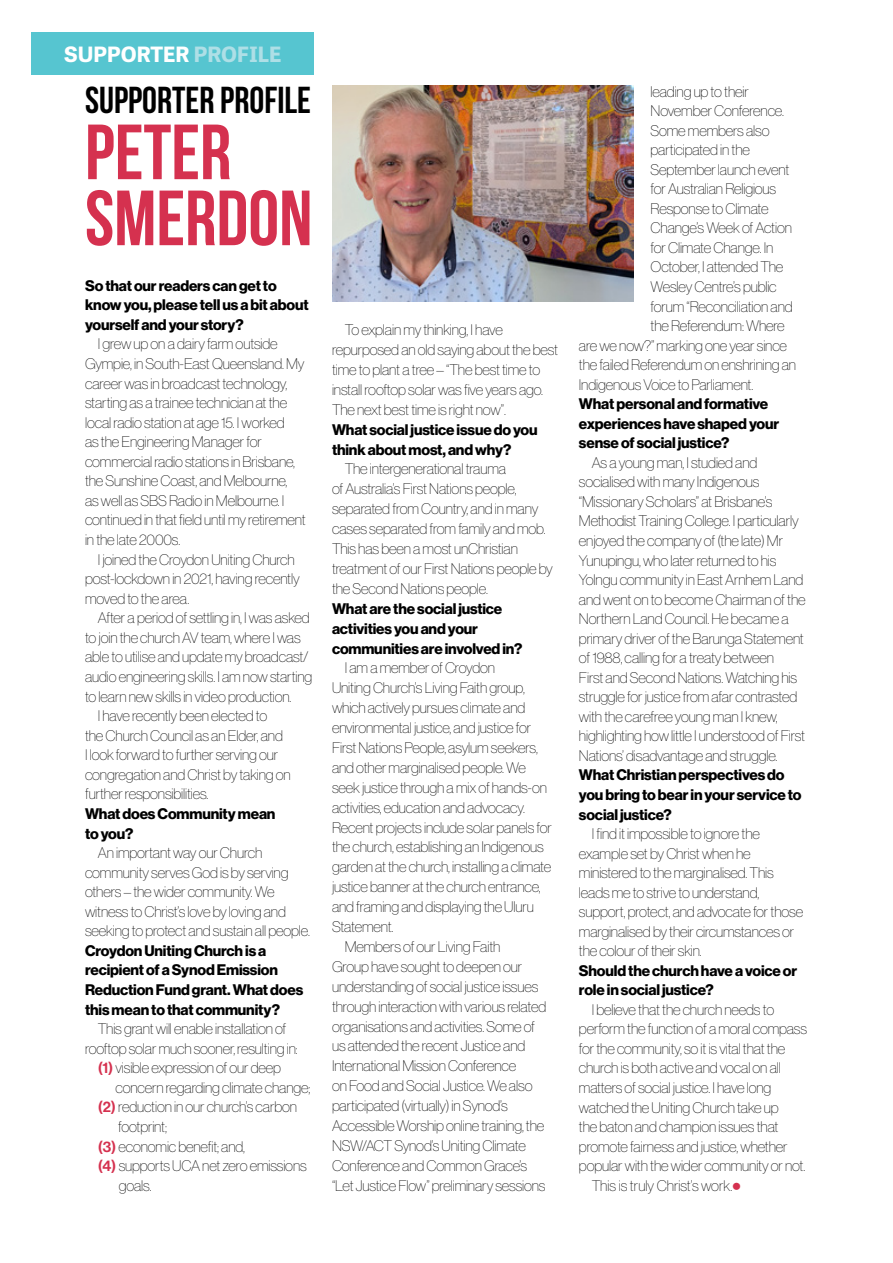
<style>
.page{position:relative;width:893px;height:1263px;background:#fff}
.page>*{position:absolute;margin:0;border:0;box-sizing:border-box;transform-origin:0 0}
.Heading_2{font:700 78px/66px "Bebas Neue";color:#d5314f}
.Heading_2-2{font:700 37.5px "Bebas Neue";color:#000}
.t1{font:700 21px "Tablet Gothic Wide";color:#fff}
.Body{font:15px/19.5px "N Haas Grotesk DS Pro 25 Th";letter-spacing:-.01em;color:#000}
.Lede{font:15px/19.5px "N Haas Grotesk DS Pro 75 Bd";letter-spacing:-.01em;color:#000}
.s1{color:#aedfe6}
.s2{font-family:"N Haas Grotesk DS Pro 65 Md";color:#d5314f}
.s3{font-family:"N Haas Grotesk DS Pro 75 Bd";font-size:24px;color:#d5314f}
</style>
<div class="page">
<div style="left:32px;top:32px;width:282px;height:42px;background:#56c5d0"></div>
<img style="left:332px;top:85px;width:302px;height:216px">
<p class="t1" style="left:64px;top:38px;width:219px">SUPPORTER <span class="s1">PROFILE</span></p>
<p class="Heading_2-2" style="left:85px;top:80px;width:227px">SUPPORTER PROFILE</p>
<p class="Heading_2" style="left:85px;top:118px;width:229px">PETER<br>SMERDON</p>
<p class="Lede" style="left:85px;top:276px;width:225px">So that our readers can get to know you, please tell us a bit about yourself and your story?</p>
<p class="Body" style="left:85px;top:334px;width:222px;text-indent:13px">I grew up on a dairy farm outside Gympie, in South-East Queensland. My career was in broadcast technology, starting as a trainee technician at the local radio station at age 15. I worked<br>as the Engineering Manager for commercial radio stations in Brisbane, the Sunshine Coast, and Melbourne,<br>as well as SBS Radio in Melbourne. I continued in that field until my retirement in the late 2000s.</p>
<p class="Body" style="left:85px;top:549px;width:216px;text-indent:13px">I joined the Croydon Uniting Church post-lockdown in 2021, having recently moved to the area.</p>
<p class="Body" style="left:85px;top:608px;width:229px;text-indent:13px">After a period of settling in, I was asked to join the church AV team, where I was able to utilise and update my broadcast/ audio engineering skills. I am now starting to learn new skills in video production.</p>
<p class="Body" style="left:85px;top:706px;width:207px;text-indent:13px">I have recently been elected to<br>the Church Council as an Elder, and<br>I look forward to further serving our congregation and Christ by taking on further responsibilities.</p>
<p class="Lede" style="left:85px;top:804px;width:192px">What does Community mean to you?</p>
<p class="Body" style="left:85px;top:843px;width:226px;text-indent:13px">An important way our Church community serves God is by serving others – the wider community. We witness to Christ’s love by loving and seeking to protect and sustain all people.</p>
<p class="Lede" style="left:85px;top:941px;width:220px">Croydon Uniting Church is a recipient of a Synod Emission<br>Reduction Fund grant. What does this mean to that community?</p>
<p class="Body" style="left:85px;top:1019px;width:214px;text-align:center">This grant will enable installation of rooftop solar much sooner, resulting in:</p>
<p class="Body" style="left:116px;top:1058px;width:196px;text-indent:-18px"><span class="s2">(1)</span> visible expression of our deep concern regarding climate change;</p>
<p class="Body" style="left:118px;top:1097px;width:180px;text-indent:-20px"><span class="s2">(2)</span>reduction in our church’s carbon footprint;</p>
<p class="Body" style="left:98px;top:1136px;width:149px"><span class="s2">(3)</span> economic benefit; and,</p>
<p class="Body" style="left:119px;top:1156px;width:189px;text-indent:-21px"><span class="s2">(4)</span> supports UCA net zero emissions goals.</p>
<p class="Body" style="left:332px;top:320px;width:228px;line-height:20px;text-indent:13px">To explain my thinking, I have repurposed an old saying about the best time to plant a tree – “The best time to install rooftop solar was five years ago.<br>The next best time is right now”.</p>
<p class="Lede" style="left:332px;top:420px;width:207px;line-height:20px">What social justice issue do you think about most, and why?</p>
<p class="Body" style="left:332px;top:459px;width:222px;line-height:20px;text-indent:13px">The intergenerational trauma<br>of Australia’s First Nations people, separated from Country, and in many cases separated from family and mob.<br>This has been a most unChristian treatment of our First Nations people by the Second Nations people.</p>
<p class="Lede" style="left:332px;top:599px;width:192px;line-height:20px">What are the social justice activities you and your communities are involved in?</p>
<p class="Body" style="left:332px;top:658px;width:221px;line-height:20px;text-indent:13px">I am a member of Croydon<br>Uniting Church’s Living Faith group, which actively pursues climate and environmental justice, and justice for First Nations People, asylum seekers, and other marginalised people. We seek justice through a mix of hands-on activities, education and advocacy.<br>Recent projects include solar panels for the church, establishing an Indigenous garden at the church, installing a climate justice banner at the church entrance, and framing and displaying the Uluru Statement.</p>
<p class="Body" style="left:332px;top:937px;width:216px;line-height:20px;text-indent:13px">Members of our Living Faith<br>Group have sought to deepen our understanding of social justice issues through interaction with various related organisations and activities. Some of us attended the recent Justice and International Mission Conference<br>on Food and Social Justice. We also participated (virtually) in Synod’s Accessible Worship online training, the NSW/ACT Synod’s Uniting Climate Conference and Common Grace’s “Let Justice Flow” preliminary sessions</p>
<p class="Body" style="left:651px;top:82px;width:100px">leading up to their</p>
<p class="Body" style="left:651px;top:101px;width:135px">November Conference.</p>
<p class="Body" style="left:651px;top:121px;width:120px">Some members also</p>
<p class="Body" style="left:651px;top:140px;width:101px">participated in the</p>
<p class="Body" style="left:651px;top:160px;width:140px">September launch event</p>
<p class="Body" style="left:651px;top:179px;width:127px">for Australian Religious</p>
<p class="Body" style="left:651px;top:199px;width:120px">Response to Climate</p>
<p class="Body" style="left:651px;top:218px;width:143px">Change’s Week of Action</p>
<p class="Body" style="left:651px;top:238px;width:124px">for Climate Change. In</p>
<p class="Body" style="left:651px;top:257px;width:134px">October, I attended The</p>
<p class="Body" style="left:651px;top:277px;width:128px">Wesley Centre’s public</p>
<p class="Body" style="left:651px;top:296px;width:144px">forum “Reconciliation and</p>
<p class="Body" style="left:651px;top:316px;width:136px">the Referendum: Where</p>
<p class="Body" style="left:579px;top:336px;width:210px">are we now?” marking one year since</p>
<p class="Body" style="left:579px;top:355px;width:219px">the failed Referendum on enshrining an</p>
<p class="Body" style="left:579px;top:375px;width:176px">Indigenous Voice to Parliament.</p>
<p class="Lede" style="left:579px;top:394px;width:202px">What personal and formative experiences have shaped your sense of social justice?</p>
<p class="Body" style="left:579px;top:453px;width:228px;text-indent:13px">As a young man, I studied and socialised with many Indigenous “Missionary Scholars” at Brisbane’s Methodist Training College. I particularly enjoyed the company of (the late) Mr Yunupingu, who later returned to his Yolngu community in East Arnhem Land and went on to become Chairman of the Northern Land Council. He became a primary driver of the Barunga Statement of 1988, calling for a treaty between<br>First and Second Nations. Watching his struggle for justice from afar contrasted with the carefree young man I knew, highlighting how little I understood of First Nations’ disadvantage and struggle.</p>
<p class="Lede" style="left:579px;top:766px;width:224px">What Christian perspectives do you bring to bear in your service to social justice?</p>
<p class="Body" style="left:579px;top:824px;width:226px;text-indent:13px">I find it impossible to ignore the example set by Christ when he ministered to the marginalised. This leads me to strive to understand, support, protect, and advocate for those marginalised by their circumstances or the colour of their skin.</p>
<p class="Lede" style="left:579px;top:961px;width:220px">Should the church have a voice or role in social justice?</p>
<p class="Body" style="left:579px;top:1000px;width:230px;text-indent:13px">I believe that the church needs to perform the function of a moral compass for the community, so it is vital that the church is both active and vocal on all matters of social justice. I have long watched the Uniting Church take up<br>the baton and champion issues that promote fairness and justice, whether popular with the wider community or not.</p>
<p class="Body" style="left:592px;top:1176px;width:151px">This is truly Christ’s work.<span class="s3">•</span></p>
</div>
